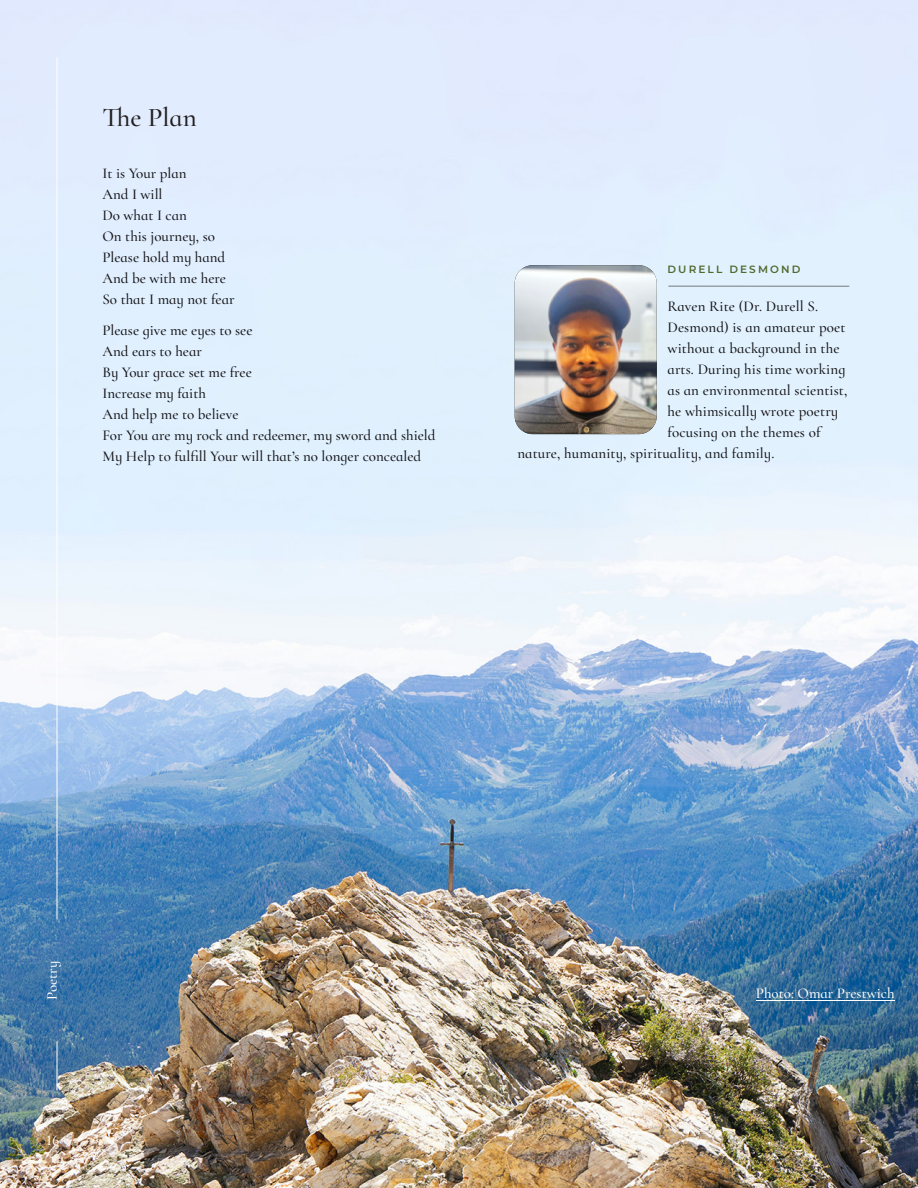
<style>
.page{position:relative;width:918px;height:1188px;background:#fff}
.page>*{position:absolute;margin:0;border:0;box-sizing:border-box;transform-origin:0 0}
.t1{font:500 27px "Cormorant Infant";color:#231f20}
.t2{font:500 15px/21px "Cormorant Infant";color:#131316}
.t3{font:500 15px "Cormorant Infant";color:#fff}
.t4{font:600 10.5px "Montserrat";letter-spacing:.2em;color:#52692e}
</style>
<div class="page">
<img style="left:0;top:0;width:918px;height:1188px">
<hr style="left:756px;top:1000px;width:139px;height:1px;background:#fff">
<hr style="left:668px;top:286px;width:181px;height:1px;background:#767879">
<img style="left:515px;top:265px;width:142px;height:169px;border-radius:18px">
<hr style="left:57px;top:57px;width:1px;height:862px;background:#fff">
<hr style="left:57px;top:1041px;width:1px;height:49px;background:#fff">
<h1 class="t1" style="left:102px;top:101px;width:96px">The Plan</h1>
<p class="t2" style="left:102px;top:162px;width:134px">It is Your plan<br>And I will<br>Do what I can<br>On this journey, so<br>Please hold my hand<br>And be with me here<br>So that I may not fear</p>
<p class="t2" style="left:102px;top:319px;width:335px">Please give me eyes to see<br>And ears to hear<br>By Your grace set me free<br>Increase my faith<br>And help me to believe<br>For You are my rock and redeemer, my sword and shield<br>My Help to fulfill Your will that’s no longer concealed</p>
<p class="t4" style="left:668px;top:263px;width:134px">DURELL DESMOND</p>
<p class="t2" style="left:668px;top:296px;width:152px">Raven Rite (Dr. Durell S.</p>
<p class="t2" style="left:668px;top:317px;width:180px">Desmond) is an amateur poet</p>
<p class="t2" style="left:668px;top:338px;width:174px">without a background in the</p>
<p class="t2" style="left:668px;top:359px;width:179px">arts. During his time working</p>
<p class="t2" style="left:668px;top:380px;width:181px">as an environmental scientist,</p>
<p class="t2" style="left:668px;top:401px;width:172px">he whimsically wrote poetry</p>
<p class="t2" style="left:668px;top:422px;width:155px">focusing on the themes of</p>
<p class="t2" style="left:517px;top:443px;width:258px">nature, humanity, spirituality, and family.</p>
<p class="t3" style="left:43px;top:1000px;width:41px;rotate:-90deg">Poetry</p>
<p class="t3" style="left:46px;top:1131px;width:15px">16</p>
<p class="t3" style="left:756px;top:984px;width:140px">Photo: Omar Prestwich</p>
</div>
